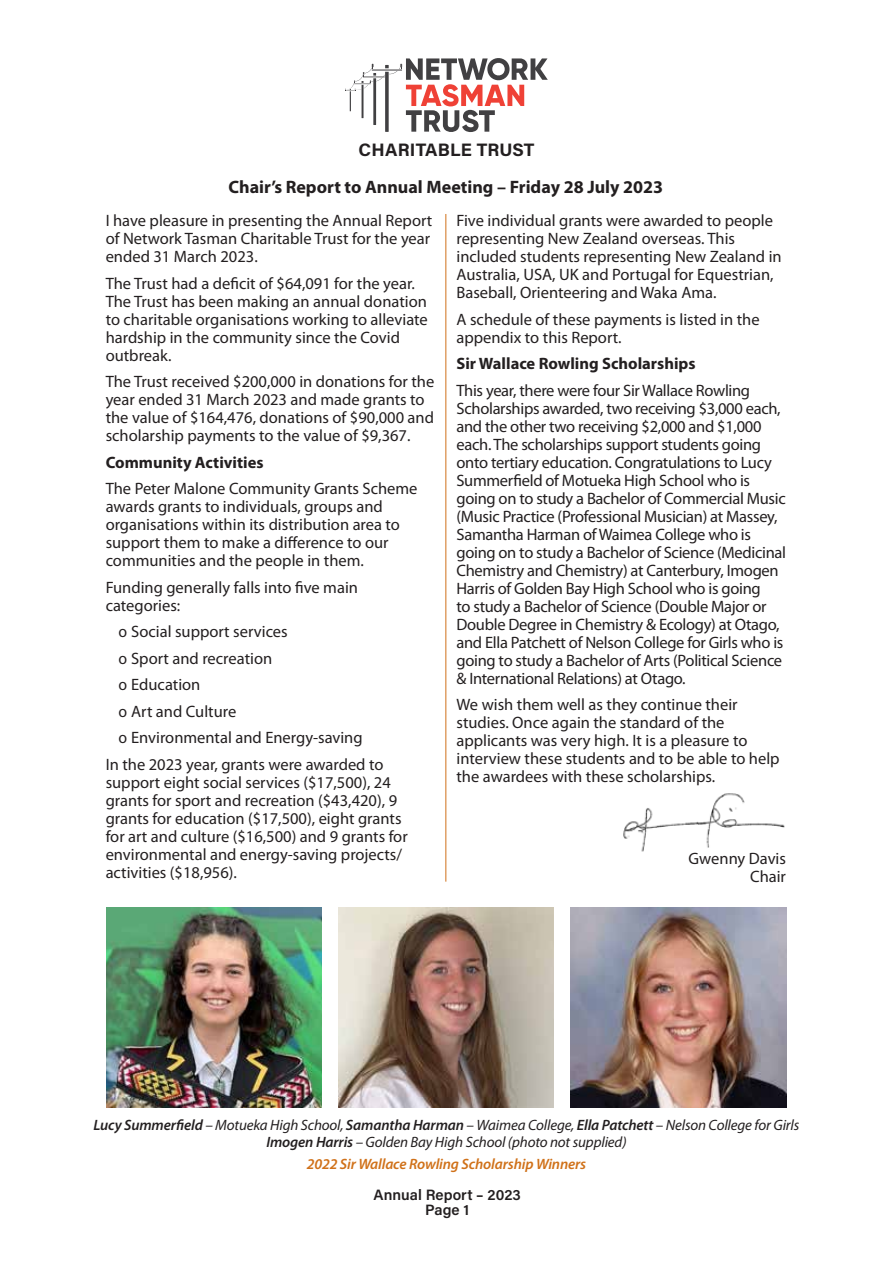
<style>
.page{position:relative;width:893px;height:1263px;background:#fff}
.page>*{position:absolute;margin:0;border:0;box-sizing:border-box;transform-origin:0 0}
.t1{font:700 18px "Myriad Pro";color:#231f20}
.t2{font:18px "Acumin Variable Concept";letter-spacing:.01em;color:#231f20}
.t3{font:16.5px/18px "Myriad Pro";color:#231f20}
.t4{font:16.5px/18px "Myriad Pro";letter-spacing:-.02em;color:#231f20}
.t5{font:700 16.5px "Myriad Pro";color:#231f20}
.t6{font:italic 15px/17.2px "Myriad Pro";letter-spacing:-.01em;color:#231f20;text-align:center}
.t7{font:italic 600 15px "Myriad Pro";letter-spacing:-.01em;color:#d07119}
.t8{font:15px/15px "Acumin Variable Concept";color:#231f20;text-align:center}
.s1{font-weight:600}
</style>
<div class="page">
<hr style="left:445px;top:214px;width:1px;height:668px;background:#d07119">
<img style="left:623px;top:793px;width:162px;height:59px">
<svg style="left:345px;top:58px;width:203px;height:74px"></svg>
<img style="left:339px;top:908px;width:215px;height:200px">
<img style="left:106px;top:908px;width:215px;height:200px">
<img style="left:571px;top:908px;width:215px;height:200px">
<p class="t2" style="left:358px;top:138px;width:178px">CHARITABLE TRUST</p>
<p class="t1" style="left:229px;top:175px;width:436px">Chair’s Report to Annual Meeting – Friday 28 July 2023</p>
<p class="t3" style="left:106px;top:212px;width:328px">I have pleasure in presenting the Annual Report of Network Tasman Charitable Trust for the year ended 31 March 2023.</p>
<p class="t3" style="left:106px;top:274px;width:324px">The Trust had a deficit of $64,091 for the year.<br>The Trust has been making an annual donation to charitable organisations working to alleviate hardship in the community since the Covid outbreak.</p>
<p class="t3" style="left:106px;top:373px;width:330px">The Trust received $200,000 in donations for the year ended 31 March 2023 and made grants to the value of $164,476, donations of $90,000 and scholarship payments to the value of $9,367.</p>
<p class="t5" style="left:106px;top:452px;width:159px">Community Activities</p>
<p class="t3" style="left:106px;top:480px;width:313px">The Peter Malone Community Grants Scheme awards grants to individuals, groups and organisations within its distribution area to support them to make a difference to our communities and the people in them.</p>
<p class="t3" style="left:106px;top:578px;width:254px">Funding generally falls into five main categories:</p>
<p class="t3" style="left:118px;top:623px;width:171px">0 Social support services</p>
<p class="t3" style="left:118px;top:649px;width:155px">0 Sport and recreation</p>
<p class="t3" style="left:118px;top:676px;width:84px">0 Education</p>
<p class="t3" style="left:118px;top:702px;width:119px">0 Art and Culture</p>
<p class="t3" style="left:118px;top:729px;width:246px">0 Environmental and Energy-saving</p>
<p class="t3" style="left:106px;top:755px;width:279px">In the 2023 year, grants were awarded to</p>
<p class="t3" style="left:106px;top:773px;width:304px">support eight social services ($17,500), 24 grants for sport and recreation ($43,420), 9 grants for education ($17,500), eight grants for art and culture ($16,500) and 9 grants for environmental and energy-saving projects/ activities ($18,956).</p>
<p class="t3" style="left:456px;top:212px;width:327px">Five individual grants were awarded to people representing New Zealand overseas. This included students representing New Zealand in Australia, USA, UK and Portugal for Equestrian, Baseball, Orienteering and Waka Ama.</p>
<p class="t3" style="left:456px;top:310px;width:305px">A schedule of these payments is listed in the appendix to this Report.</p>
<p class="t5" style="left:456px;top:353px;width:241px">Sir Wallace Rowling Scholarships</p>
<p class="t4" style="left:456px;top:381px;width:331px">This year, there were four Sir Wallace Rowling Scholarships awarded, two receiving $3,000 each, and the other two receiving $2,000 and $1,000 each. The scholarships support students going onto tertiary education. Congratulations to Lucy Summerfield of Motueka High School who is going on to study a Bachelor of Commercial Music (Music Practice (Professional Musician) at Massey, Samantha Harman of Waimea College who is going on to study a Bachelor of Science (Medicinal Chemistry and Chemistry) at Canterbury, Imogen Harris of Golden Bay High School who is going<br>to study a Bachelor of Science (Double Major or Double Degree in Chemistry &amp; Ecology) at Otago, and Ella Patchett of Nelson College for Girls who is going to study a Bachelor of Arts (Political Science &amp; International Relations) at Otago.</p>
<p class="t3" style="left:456px;top:696px;width:325px">We wish them well as they continue their studies. Once again the standard of the applicants was very high. It is a pleasure to interview these students and to be able to help the awardees with these scholarships.</p>
<p class="t3" style="left:689px;top:849px;width:99px;text-align:right">Gwenny Davis<br>Chair</p>
<p class="t6" style="left:94px;top:1116px;width:707px"><span class="s1">Lucy Summerfield</span> – Motueka High School, <span class="s1">Samantha Harman</span> – Waimea College, <span class="s1">Ella Patchett</span> – Nelson College for Girls<br><span class="s1">Imogen Harris</span> – Golden Bay High School (photo not supplied)</p>
<p class="t7" style="left:307px;top:1154px;width:281px">2022 Sir Wallace Rowling Scholarship Winners</p>
<p class="t8" style="left:374px;top:1186px;width:149px">Annual Report – 2023<br>Page 1</p>
</div>
